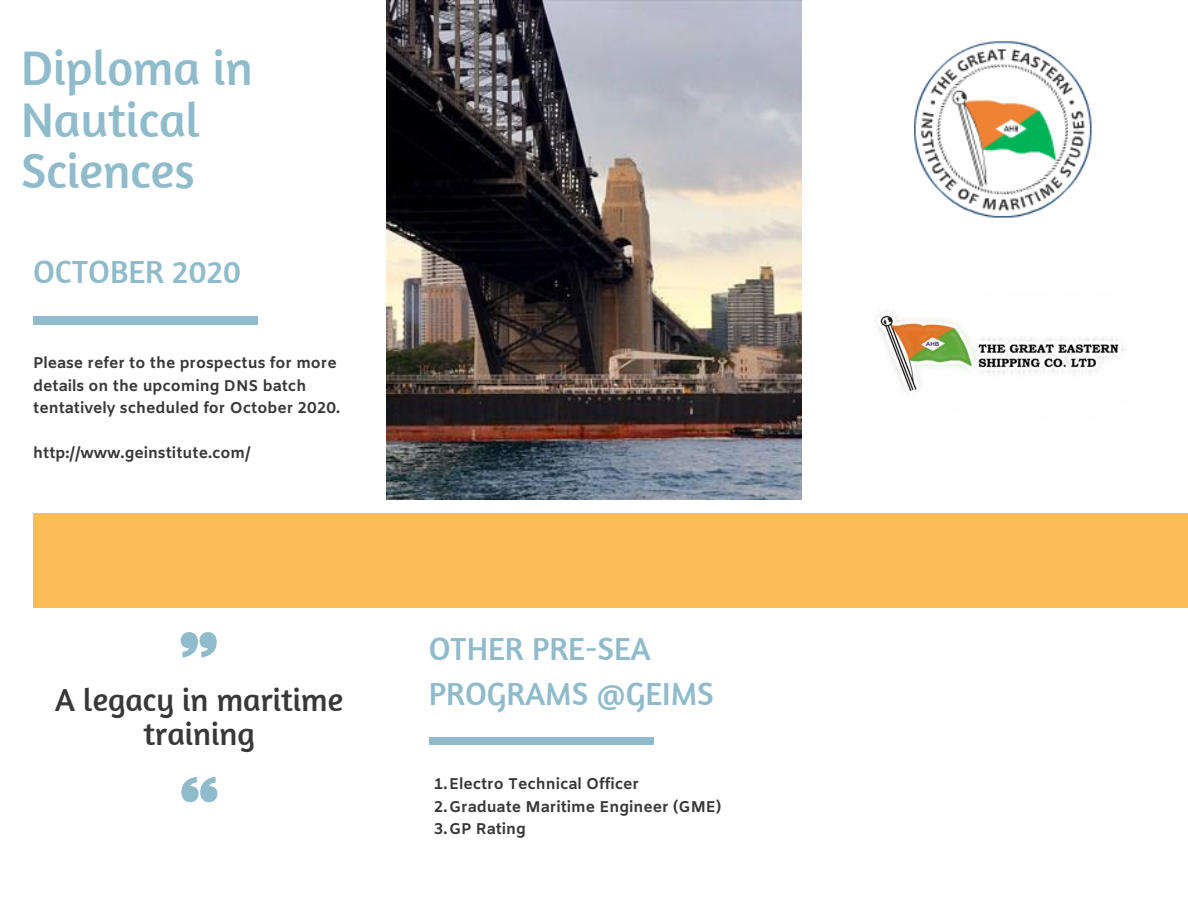
<style>
.page{position:relative;width:1188px;height:918px;background:#fff}
.page>*{position:absolute;margin:0;border:0;box-sizing:border-box;transform-origin:0 0}
.t1{font:49.8px/51.8px "Amaranth";color:#90bbcb}
.t2{font:32.7px/45px "Amaranth";color:#90bbcb}
.t3{font:32.7px/34.8px "Amaranth";color:#383838;text-align:center}
.t4{font:700 15.6px/22.5px "Amiko";color:#383838}
</style>
<div class="page">
<div style="left:429px;top:737px;width:225px;height:8px;background:#90bbcb"></div>
<div style="left:33px;top:316px;width:225px;height:8px;background:#90bbcb"></div>
<div style="left:34px;top:513px;width:1154px;height:95px;background:#ffbd59"></div>
<svg style="left:181px;top:632px;width:36px;height:26px"></svg>
<svg style="left:181px;top:777px;width:36px;height:25px"></svg>
<img style="left:386px;top:0;width:416px;height:500px">
<img style="left:914px;top:41px;width:178px;height:177px">
<img style="left:878px;top:311px;width:246px;height:80px">
<h1 class="t1" style="left:21px;top:40px;width:233px">Diploma in<br>Nautical<br>Sciences</h1>
<h2 class="t2" style="left:33px;top:249px;width:210px">OCTOBER 2020</h2>
<p class="t4" style="left:33px;top:353px;width:309px">Please refer to the prospectus for more details on the upcoming DNS batch tentatively scheduled for October 2020.</p>
<p class="t4" style="left:33px;top:443px;width:219px">http://www.geinstitute.com/</p>
<h2 class="t3" style="left:55px;top:681px;width:290px">A legacy in maritime training</h2>
<h2 class="t2" style="left:429px;top:626px;width:287px">OTHER PRE-SEA<br>PROGRAMS @GEIMS</h2>
<p class="t4" style="left:434px;top:774px;width:289px">1.Electro Technical Officer<br>2.Graduate Maritime Engineer (GME)<br>3.GP Rating</p>
</div>
